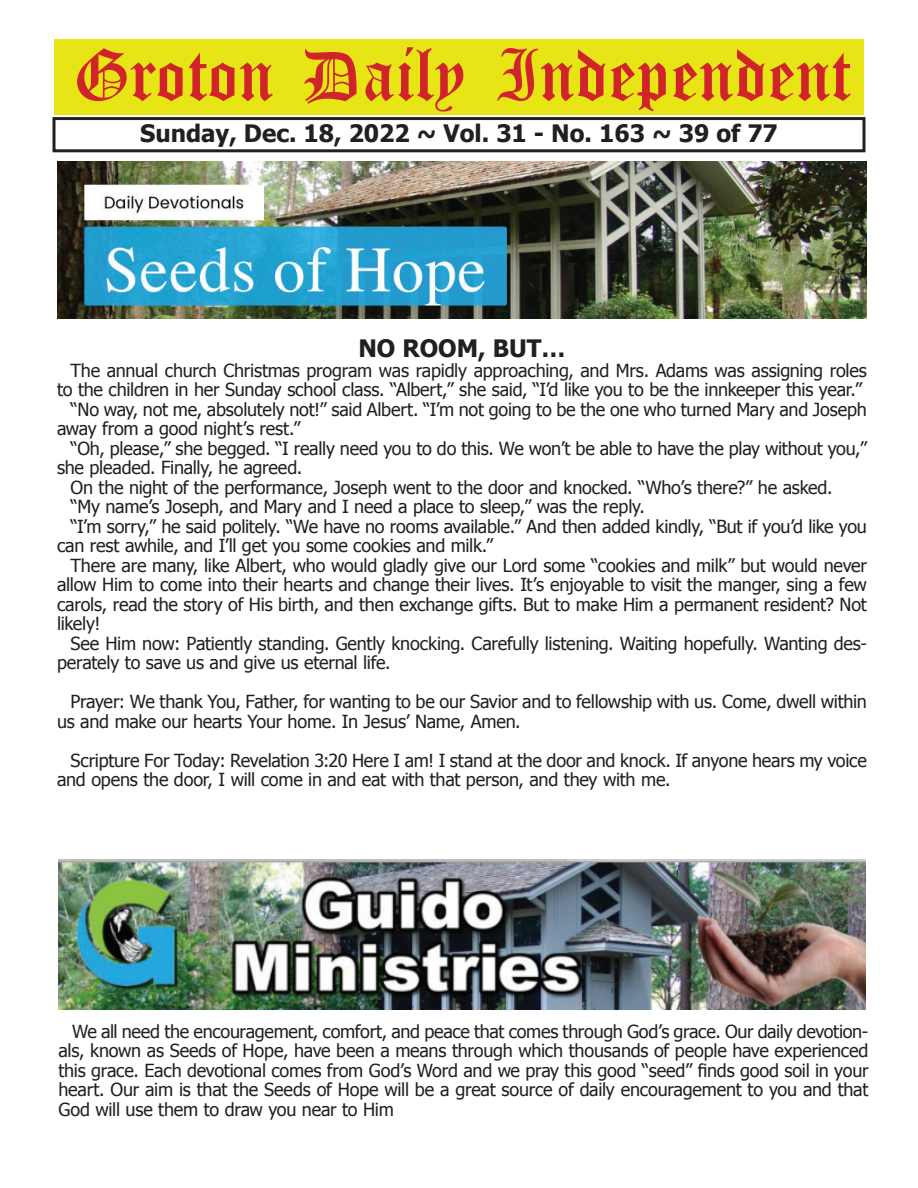
<style>
.page{position:relative;width:918px;height:1188px;background:#fff}
.page>*{position:absolute;margin:0;border:0;box-sizing:border-box;transform-origin:0 0}
.t1{font:54px "Old English Five";color:#d1232a}
.t2{font:700 24px "Tahoma";color:#231f20}
.t3{font:18px/19.5px "Tahoma";letter-spacing:-.015em;color:#231f20}
</style>
<div class="page">
<div style="left:52px;top:117px;width:814px;height:35px;border:3px solid #231f20"></div>
<div style="left:54px;top:40px;width:810px;height:75px;background:#e7e515"></div>
<img style="left:57px;top:162px;width:810px;height:156px">
<img style="left:58px;top:859px;width:808px;height:151px">
<h1 class="t1" style="left:73px;top:50px;width:779px">Groton Daily Independent</h1>
<h2 class="t2" style="left:140px;top:116px;width:639px">Sunday, Dec. 18, 2022 ~ Vol. 31 - No. 163 ~ 39 of 77</h2>
<h2 class="t2" style="left:358px;top:332px;width:209px">NO ROOM, BUT…</h2>
<p class="t3" style="left:70px;top:360px;width:798px">The annual church Christmas program was rapidly approaching, and Mrs. Adams was assigning roles</p>
<p class="t3" style="left:57px;top:379px;width:806px">to the children in her Sunday school class. “Albert,” she said, “I’d like you to be the innkeeper this year.”</p>
<p class="t3" style="left:70px;top:399px;width:798px">“No way, not me, absolutely not!” said Albert. “I’m not going to be the one who turned Mary and Joseph</p>
<p class="t3" style="left:57px;top:418px;width:245px">away from a good night’s rest.”</p>
<p class="t3" style="left:70px;top:438px;width:798px">“Oh, please,” she begged. “I really need you to do this. We won’t be able to have the play without you,”</p>
<p class="t3" style="left:57px;top:457px;width:247px">she pleaded. Finally, he agreed.</p>
<p class="t3" style="left:70px;top:477px;width:763px">On the night of the performance, Joseph went to the door and knocked. “Who’s there?” he asked.</p>
<p class="t3" style="left:70px;top:496px;width:576px">“My name’s Joseph, and Mary and I need a place to sleep,” was the reply.</p>
<p class="t3" style="left:70px;top:516px;width:798px">“I’m sorry,” he said politely. “We have no rooms available.” And then added kindly, “But if you’d like you</p>
<p class="t3" style="left:57px;top:535px;width:438px">can rest awhile, and I’ll get you some cookies and milk.”</p>
<p class="t3" style="left:70px;top:555px;width:798px">There are many, like Albert, who would gladly give our Lord some “cookies and milk” but would never</p>
<p class="t3" style="left:57px;top:574px;width:811px">allow Him to come into their hearts and change their lives. It’s enjoyable to visit the manger, sing a few</p>
<p class="t3" style="left:57px;top:594px;width:811px">carols, read the story of His birth, and then exchange gifts. But to make Him a permanent resident? Not</p>
<p class="t3" style="left:57px;top:613px;width:45px">likely!</p>
<p class="t3" style="left:70px;top:633px;width:798px">See Him now: Patiently standing. Gently knocking. Carefully listening. Waiting hopefully. Wanting des-</p>
<p class="t3" style="left:57px;top:652px;width:335px">perately to save us and give us eternal life.</p>
<p class="t3" style="left:57px;top:691px;width:812px;text-indent:14px">Prayer: We thank You, Father, for wanting to be our Savior and to fellowship with us. Come, dwell within us and make our hearts Your home. In Jesus’ Name, Amen.</p>
<p class="t3" style="left:57px;top:750px;width:811px;text-indent:14px">Scripture For Today: Revelation 3:20 Here I am! I stand at the door and knock. If anyone hears my voice and opens the door, I will come in and eat with that person, and they with me.</p>
<p class="t3" style="left:58px;top:1020px;width:812px;text-align:justify;text-indent:14px">We all need the encouragement, comfort, and peace that comes through God’s grace. Our daily devotion&shy;als, known as Seeds of Hope, have been a means through which thousands of people have experienced this grace. Each devotional comes from God’s Word and we pray this good “seed” finds good soil in your heart. Our aim is that the Seeds of Hope will be a great source of daily encouragement to you and that God will use them to draw you near to Him</p>
</div>
